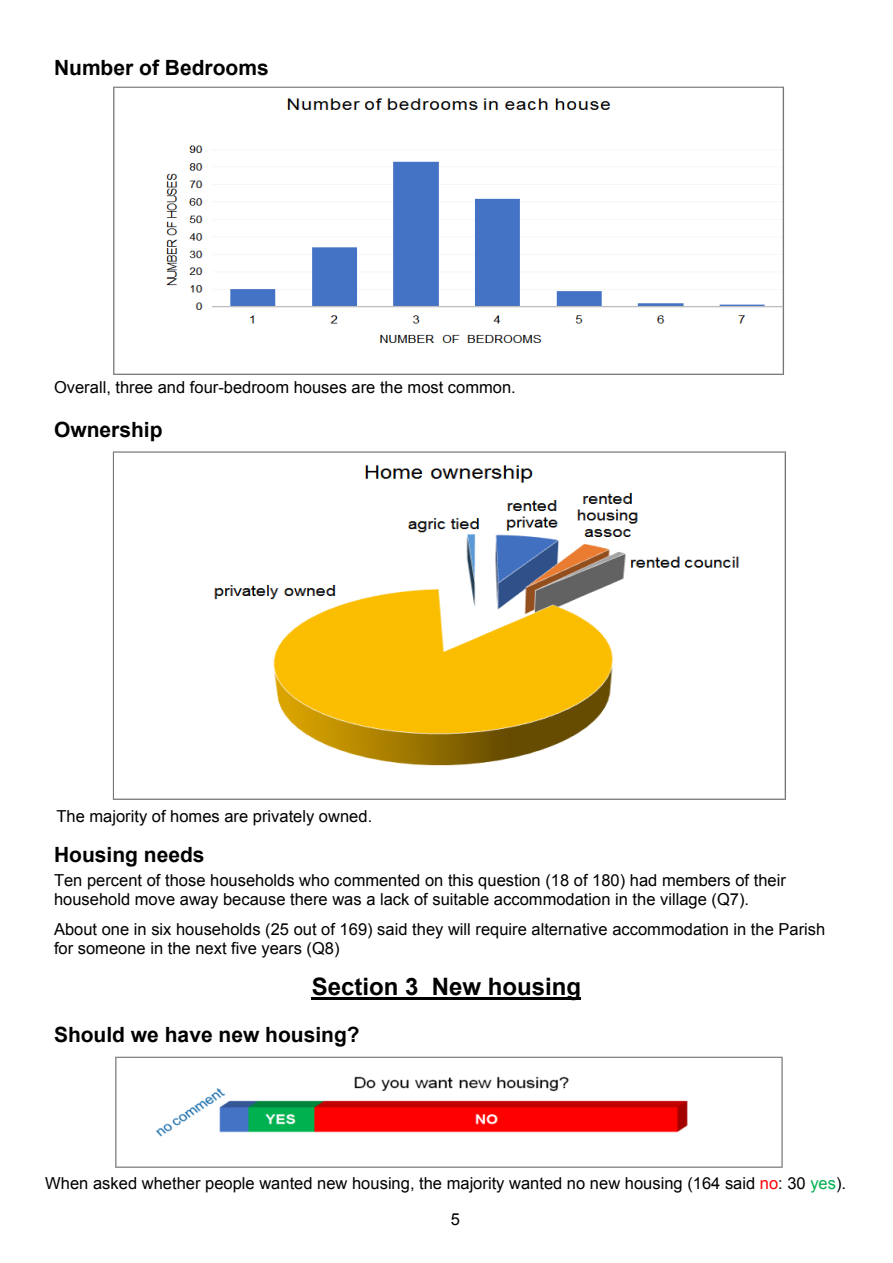
<style>
.page{position:relative;width:893px;height:1263px;background:#fff}
.page>*{position:absolute;margin:0;border:0;box-sizing:border-box;transform-origin:0 0}
.t1{font:700 24px "Arial";color:#000}
.t2{font:700 21px "Arial";color:#000}
.t3{font:16.5px/18.9px "Arial";color:#000}
.s1{color:#f00}
.s2{color:#00b050}
</style>
<div class="page">
<hr style="left:312px;top:997px;width:269px;height:3px;background:#000">
<svg style="left:113px;top:87px;width:671px;height:288px"></svg>
<svg style="left:113px;top:451px;width:673px;height:349px"></svg>
<svg style="left:115px;top:1057px;width:668px;height:111px"></svg>
<p class="t2" style="left:54px;top:60px;width:216px">Number of Bedrooms</p>
<p class="t3" style="left:54px;top:380px;width:463px">Overall, three and four-bedroom houses are the most common.</p>
<p class="t2" style="left:54px;top:421px;width:110px">Ownership</p>
<p class="t3" style="left:56px;top:808px;width:317px">The majority of homes are privately owned.</p>
<p class="t2" style="left:54px;top:847px;width:152px">Housing needs</p>
<p class="t3" style="left:54px;top:873px;width:733px">Ten percent of those households who commented on this question (18 of 180) had members of their household move away because there was a lack of suitable accommodation in the village (Q7).</p>
<p class="t3" style="left:54px;top:921px;width:773px">About one in six households (25 out of 169) said they will require alternative accommodation in the Parish for someone in the next five years (Q8)</p>
<h1 class="t1" style="left:312px;top:977px;width:271px">Section 3 New housing</h1>
<p class="t2" style="left:54px;top:1026px;width:307px">Should we have new housing?</p>
<p class="t3" style="left:45px;top:1176px;width:802px">When asked whether people wanted new housing, the majority wanted no new housing (164 said <span class="s1">no</span>: 30 <span class="s2">yes</span>).</p>
<p class="t3" style="left:451px;top:1212px;width:11px">5</p>
</div>
